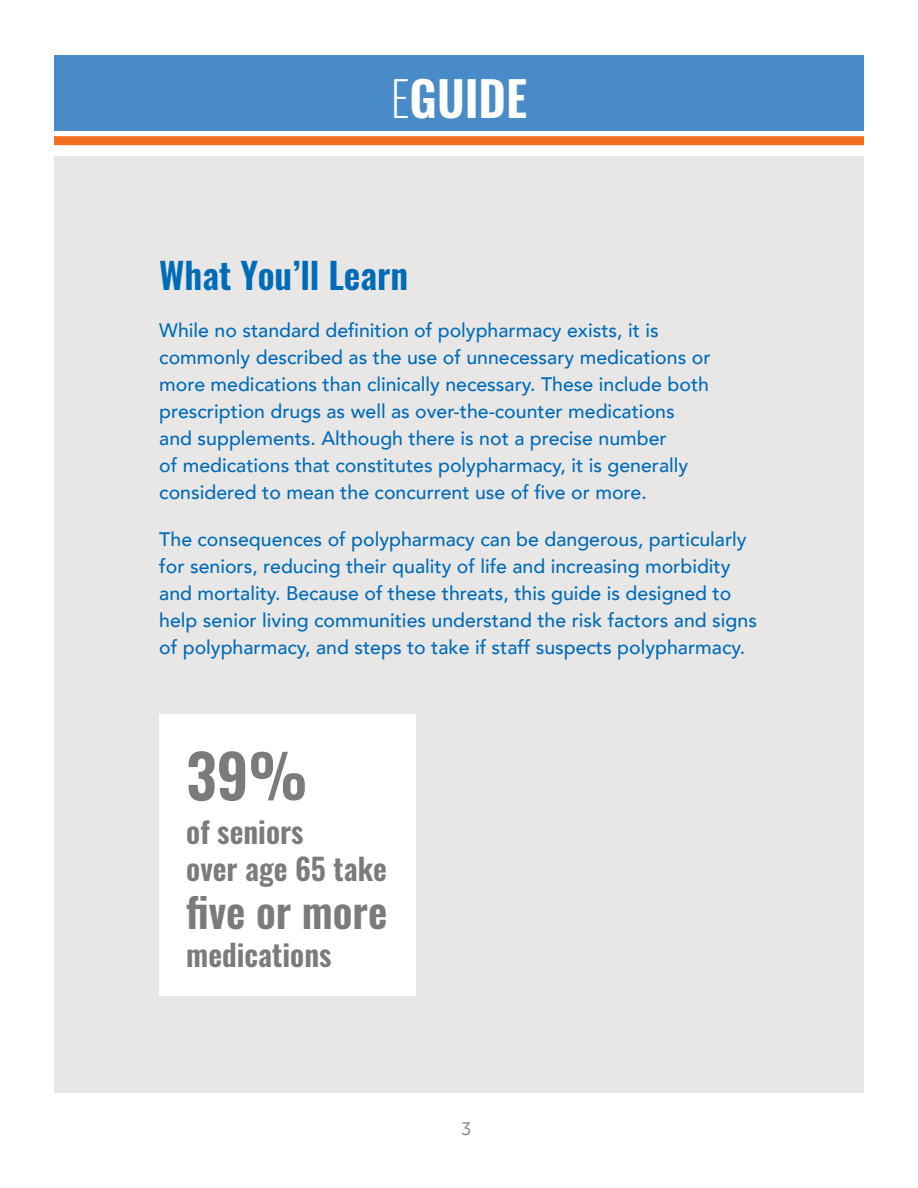
<style>
.page{position:relative;width:918px;height:1188px;background:#fff}
.page>*{position:absolute;margin:0;border:0;box-sizing:border-box;transform-origin:0 0}
.t1{font:600 60px "Oswald";color:#7a7b7b}
.t2{font:600 48px "Oswald";color:#fff}
.t3{font:600 42px "Oswald";color:#7a7b7b}
.t4{font:600 36px "Oswald";color:#006cb7}
.t5{font:600 30px/37.5px "Oswald";color:#7a7b7b}
.t6{font:500 19.5px/27px "Avenir";color:#006cb7}
.t7{font:18px "Museo Sans 300";color:#757779}
.s1{font-weight:200}
</style>
<div class="page">
<div style="left:54px;top:157px;width:810px;height:936px;background:#e8e7e6"></div>
<div style="left:54px;top:56px;width:810px;height:75px;background:#498bc9"></div>
<div style="left:159px;top:714px;width:257px;height:282px;background:#fff"></div>
<div style="left:54px;top:136px;width:810px;height:9px;background:#f36f21"></div>
<h2 class="t2" style="left:391px;top:74px;width:138px"><span class="s1">E</span>GUIDE</h2>
<h3 class="t4" style="left:159px;top:256px;width:251px">What You’ll Learn</h3>
<p class="t6" style="left:159px;top:316px;width:553px">While no standard definition of polypharmacy exists, it is commonly described as the use of unnecessary medications or more medications than clinically necessary. These include both prescription drugs as well as over-the-counter medications and supplements. Although there is not a precise number<br>of medications that constitutes polypharmacy, it is generally considered to mean the concurrent use of five or more.</p>
<p class="t6" style="left:159px;top:525px;width:599px">The consequences of polypharmacy can be dangerous, particularly for seniors, reducing their quality of life and increasing morbidity and mortality. Because of these threats, this guide is designed to help senior living communities understand the risk factors and signs of polypharmacy, and steps to take if staff suspects polypharmacy.</p>
<h1 class="t1" style="left:186px;top:745px;width:123px">39%</h1>
<h3 class="t5" style="left:186px;top:815px;width:202px">of seniors<br>over age 65 take</h3>
<h3 class="t3" style="left:186px;top:890px;width:203px">five or more</h3>
<h3 class="t5" style="left:186px;top:938px;width:147px">medications</h3>
<p class="t7" style="left:461px;top:1119px;width:12px">3</p>
</div>
